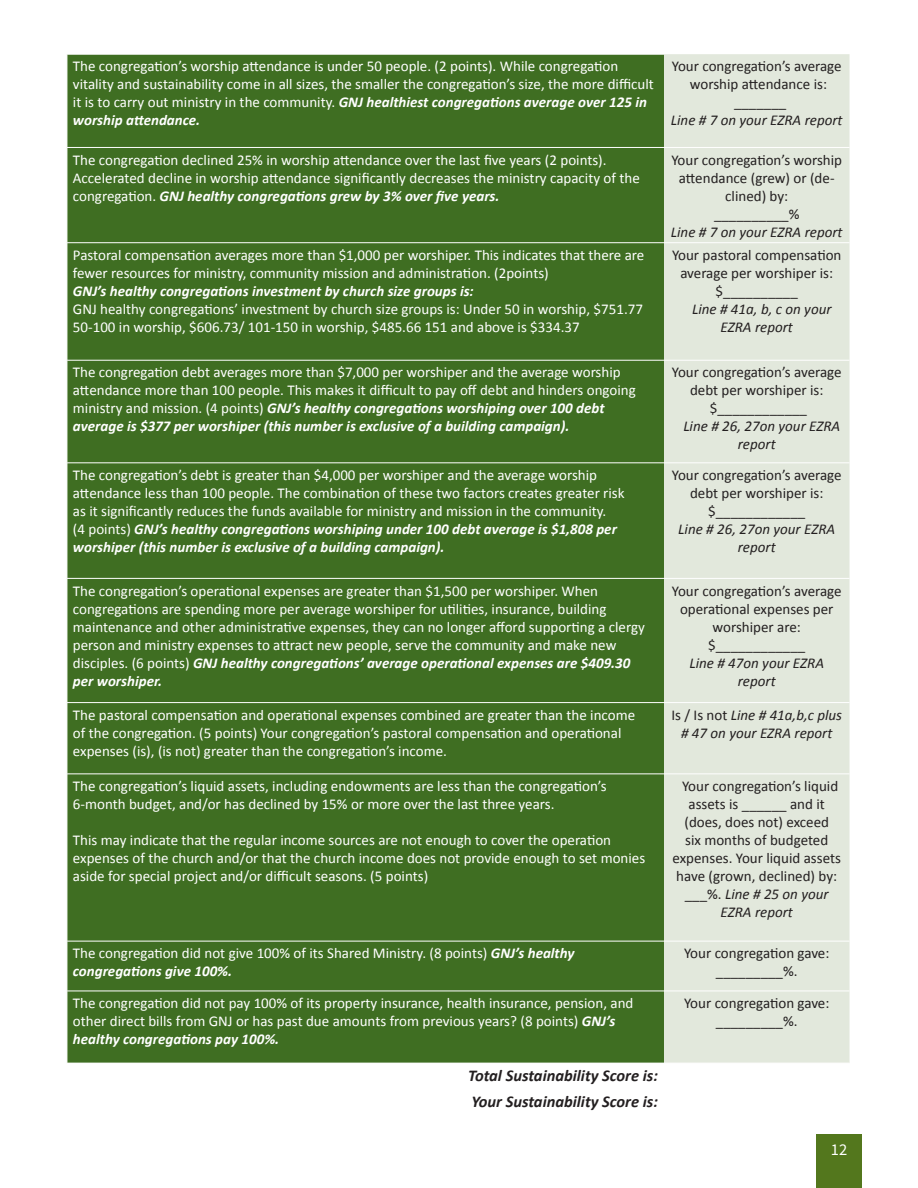
<style>
.page{position:relative;width:918px;height:1188px;background:#fff}
.page>*{position:absolute;margin:0;border:0;box-sizing:border-box;transform-origin:0 0}
.t1{font:italic 700 16.5px "Calibri";color:#231f20}
._8_Source_Sans_Pro{font:16.5px "Source Sans Pro";color:#fff}
.t2{font:15px/18px "Calibri";color:#fff}
.t3{font:15px/18px "Calibri";color:#231f20;text-align:center}
.t4{font:italic 15px/18px "Calibri";color:#231f20;text-align:center}
.t5{font:italic 700 15px "Calibri";color:#fff}
.s1{font-weight:700;font-style:italic}
.s2{font-style:normal}
.s3{font-style:italic}
</style>
<div class="page">
<div style="left:68px;top:55px;width:596px;height:1008px;background:#3f6e22"></div>
<div style="left:664px;top:54px;width:186px;height:1009px;background:#e2e8dc"></div>
<hr style="left:67px;top:147px;width:597px;height:1px;background:#fff">
<hr style="left:664px;top:147px;width:186px;height:1px;background:#fff">
<hr style="left:67px;top:242px;width:597px;height:1px;background:#fff">
<hr style="left:664px;top:242px;width:186px;height:1px;background:#fff">
<hr style="left:67px;top:360px;width:597px;height:1px;background:#fff">
<hr style="left:664px;top:360px;width:186px;height:1px;background:#fff">
<hr style="left:67px;top:463px;width:597px;height:1px;background:#fff">
<hr style="left:664px;top:463px;width:186px;height:1px;background:#fff">
<hr style="left:67px;top:578px;width:597px;height:1px;background:#fff">
<hr style="left:664px;top:578px;width:186px;height:1px;background:#fff">
<hr style="left:67px;top:702px;width:597px;height:1px;background:#fff">
<hr style="left:664px;top:702px;width:186px;height:1px;background:#fff">
<hr style="left:67px;top:774px;width:597px;height:1px;background:#fff">
<hr style="left:664px;top:774px;width:186px;height:1px;background:#fff">
<hr style="left:67px;top:941px;width:597px;height:1px;background:#fff">
<hr style="left:664px;top:941px;width:186px;height:1px;background:#fff">
<hr style="left:67px;top:991px;width:597px;height:1px;background:#fff">
<hr style="left:664px;top:991px;width:186px;height:1px;background:#fff">
<div style="left:816px;top:1134px;width:46px;height:54px;background:#53771d"></div>
<p class="t2" style="left:73px;top:57px;width:582px">The congregation’s worship attendance is under 50 people. (2 points). While congregation vitality and sustainability come in all sizes, the smaller the congregation’s size, the more difficult it is to carry out ministry in the community. <span class="s1">GNJ healthiest congregations average over 125 in worship attendance.</span></p>
<p class="t3" style="left:672px;top:57px;width:171px">Your congregation’s average</p>
<p class="t3" style="left:690px;top:75px;width:139px">worship attendance is:</p>
<p class="t3" style="left:734px;top:93px;width:54px">_______</p>
<p class="t4" style="left:671px;top:111px;width:173px">Line # 7 on your EZRA report</p>
<p class="t2" style="left:73px;top:150px;width:568px">The congregation declined 25% in worship attendance over the last five years (2 points).<br>Accelerated decline in worship attendance significantly decreases the ministry capacity of the congregation. <span class="s1">GNJ healthy congregations grew by 3% over five years.</span></p>
<p class="t3" style="left:671px;top:150px;width:172px">Your congregation’s worship attendance (grew) or (de&shy;clined) by:</p>
<p class="t3" style="left:714px;top:204px;width:87px">__________%</p>
<p class="t4" style="left:671px;top:222px;width:173px">Line # 7 on your EZRA report</p>
<p class="t2" style="left:73px;top:246px;width:573px">Pastoral compensation averages more than $1,000 per worshiper. This indicates that there are fewer resources for ministry, community mission and administration. (2points)</p>
<p class="t5" style="left:73px;top:281px;width:402px">GNJ’s healthy congregations investment by church size groups is:</p>
<p class="t2" style="left:73px;top:300px;width:572px">GNJ healthy congregations’ investment by church size groups is: Under 50 in worship, $751.77<br>50-100 in worship, $606.73/ 101-150 in worship, $485.66 151 and above is $334.37</p>
<p class="t3" style="left:672px;top:246px;width:171px">Your pastoral compensation average per worshiper is:</p>
<p class="t3" style="left:716px;top:282px;width:84px">$__________</p>
<p class="t4" style="left:721px;top:299px;width:112px;text-align:left;text-indent:-28px">Line # 41a, b, c on your<br>EZRA report</p>
<p class="t2" style="left:73px;top:363px;width:549px">The congregation debt averages more than $7,000 per worshiper and the average worship</p>
<p class="t2" style="left:73px;top:381px;width:564px">attendance more than 100 people. This makes it difficult to pay off debt and hinders ongoing ministry and mission. (4 points) <span class="s1">GNJ’s healthy congregations worshiping over 100 debt</span></p>
<p class="t5" style="left:73px;top:417px;width:498px">average is $377 per worshiper (this number is exclusive of a building campaign).</p>
<p class="t3" style="left:672px;top:363px;width:171px">Your congregation’s average debt per worshiper is:</p>
<p class="t3" style="left:710px;top:399px;width:99px">$____________</p>
<p class="t4" style="left:738px;top:417px;width:104px;text-align:left;text-indent:-54px">Line # 26, 27on your EZRA report</p>
<p class="t2" style="left:73px;top:466px;width:553px">The congregation’s debt is greater than $4,000 per worshiper and the average worship attendance less than 100 people. The combination of these two factors creates greater risk as it significantly reduces the funds available for ministry and mission in the community.<br>(4 points) <span class="s1">GNJ’s healthy congregations worshiping under 100 debt average is $1,808 per worshiper (this number is exclusive of a building campaign).</span></p>
<p class="t3" style="left:672px;top:466px;width:171px">Your congregation’s average debt per worshiper is:</p>
<p class="t3" style="left:708px;top:502px;width:99px">$____________</p>
<p class="t4" style="left:678px;top:520px;width:158px">Line # 26, 27on your EZRA report</p>
<p class="t2" style="left:73px;top:581px;width:574px">The congregation’s operational expenses are greater than $1,500 per worshiper. When congregations are spending more per average worshiper for utilities, insurance, building maintenance and other administrative expenses, they can no longer afford supporting a clergy person and ministry expenses to attract new people, serve the community and make new disciples. (6 points) <span class="s1">GNJ healthy congregations’ average operational expenses are $409.30 per worshiper.</span></p>
<p class="t3" style="left:672px;top:581px;width:171px">Your congregation’s average</p>
<p class="t3" style="left:680px;top:599px;width:155px">operational expenses per</p>
<p class="t3" style="left:713px;top:617px;width:90px">worshiper are:</p>
<p class="t3" style="left:708px;top:635px;width:99px">$____________</p>
<p class="t4" style="left:689px;top:653px;width:136px">Line # 47on your EZRA report</p>
<p class="t2" style="left:73px;top:705px;width:564px">The pastoral compensation and operational expenses combined are greater than the income of the congregation. (5 points) Your congregation’s pastoral compensation and operational expenses (is), (is not) greater than the congregation’s income.</p>
<p class="t4" style="left:671px;top:705px;width:172px"><span class="s2">Is / Is not</span> Line # 41a,b,c plus # 47 on your EZRA report</p>
<p class="t2" style="left:73px;top:777px;width:535px">The congregation’s liquid assets, including endowments are less than the congregation’s<br>6-month budget, and/or has declined by 15% or more over the last three years.</p>
<p class="t2" style="left:73px;top:831px;width:574px">This may indicate that the regular income sources are not enough to cover the operation expenses of the church and/or that the church income does not provide enough to set monies aside for special project and/or difficult seasons. (5 points)</p>
<p class="t3" style="left:673px;top:777px;width:170px">Your congregation’s liquid assets is ______ and it (does, does not) exceed<br>six months of budgeted expenses. Your liquid assets have (grown, declined) by: ___%. <span class="s3">Line # 25 on your<br>EZRA report</span></p>
<p class="t2" style="left:73px;top:944px;width:503px">The congregation did not give 100% of its Shared Ministry. (8 points) <span class="s1">GNJ’s healthy congregations give 100%.</span></p>
<p class="t3" style="left:684px;top:944px;width:147px">Your congregation gave:</p>
<p class="t3" style="left:716px;top:962px;width:83px">_________%.</p>
<p class="t2" style="left:73px;top:994px;width:562px">The congregation did not pay 100% of its property insurance, health insurance, pension, and other direct bills from GNJ or has past due amounts from previous years? (8 points) <span class="s1">GNJ’s healthy congregations pay 100%.</span></p>
<p class="t3" style="left:684px;top:994px;width:147px">Your congregation gave:</p>
<p class="t3" style="left:716px;top:1012px;width:83px">_________%.</p>
<p class="t1" style="left:468px;top:1066px;width:191px">Total Sustainability Score is:</p>
<p class="t1" style="left:472px;top:1091px;width:188px">Your Sustainability Score is:</p>
<p class="_8_Source_Sans_Pro" style="left:831px;top:1139px;width:18px">12</p>
</div>
